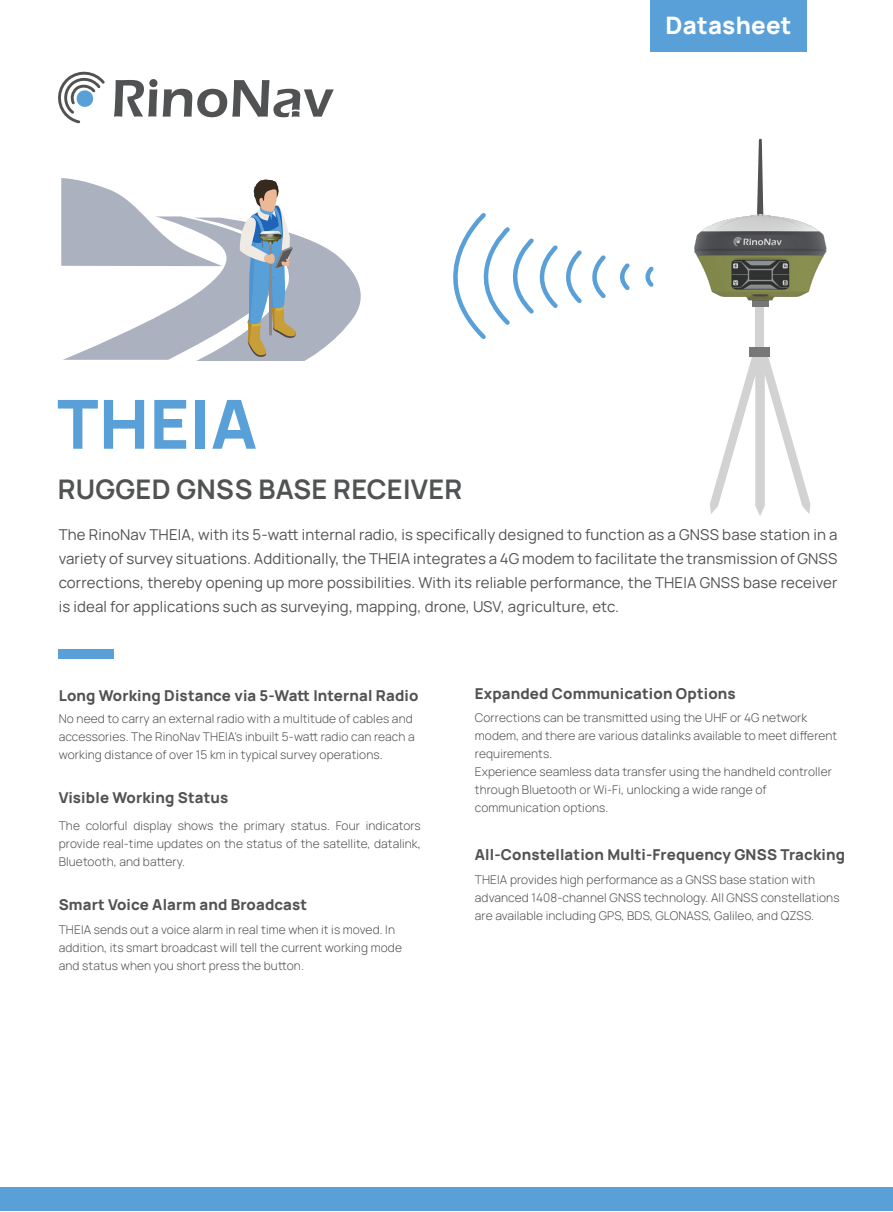
<style>
.page{position:relative;width:893px;height:1212px;background:#fff}
.page>*{position:absolute;margin:0;border:0;box-sizing:border-box;transform-origin:0 0}
.t1{font:800 67.8px "Manrope";letter-spacing:.01em;color:#5aa0d8}
.t2{font:700 27px "Manrope";letter-spacing:.01em;color:#515253}
.t3{font:800 24px "Manrope";letter-spacing:.01em;color:#fff}
.t4{font:15px/24px "Manrope";letter-spacing:.01em;color:#515253;text-align:justify}
.t5{font:800 15px "Manrope";letter-spacing:.01em;color:#515253}
.t6{font:300 12px/18px "Manrope";letter-spacing:.01em;color:#515253}
</style>
<div class="page">
<div style="left:58px;top:649px;width:56px;height:9px;background:#5aa0d8"></div>
<div style="left:0;top:1187px;width:893px;height:24px;background:#5aa0d8"></div>
<svg style="left:114px;top:79px;width:220px;height:38px"></svg>
<svg style="left:58px;top:71px;width:47px;height:52px"></svg>
<div style="left:651px;top:0;width:156px;height:52px;background:#5aa0d8"></div>
<div style="left:756px;top:304px;width:8px;height:51px;background:#d2d2d3"></div>
<svg style="left:710px;top:353px;width:100px;height:163px"></svg>
<div style="left:750px;top:347px;width:20px;height:10px;background:#767777"></div>
<div style="left:752px;top:299px;width:16px;height:8px;background:#767777"></div>
<svg style="left:757px;top:139px;width:6px;height:75px"></svg>
<img style="left:694px;top:214px;width:133px;height:87px">
<svg style="left:619px;top:263px;width:11px;height:27px"></svg>
<svg style="left:645px;top:266px;width:9px;height:21px"></svg>
<svg style="left:453px;top:213px;width:153px;height:126px"></svg>
<svg style="left:61px;top:178px;width:300px;height:183px"></svg>
<img style="left:259px;top:230px;width:23px;height:14px">
<h1 class="t1" style="left:57px;top:376px;width:202px">THEIA</h1>
<h2 class="t2" style="left:58px;top:470px;width:406px">RUGGED GNSS BASE RECEIVER</h2>
<h3 class="t3" style="left:665px;top:8px;width:128px">Datasheet</h3>
<p class="t4" style="left:59px;top:522px;width:780px">The RinoNav THEIA, with its 5-watt internal radio, is specifically designed to function as a GNSS base station in a variety of survey situations. Additionally, the THEIA integrates a 4G modem to facilitate the transmission of GNSS corrections, thereby opening up more possibilities. With its reliable performance, the THEIA GNSS base receiver is ideal for applications such as surveying, mapping, drone, USV, agriculture, etc.</p>
<p class="t5" style="left:59px;top:685px;width:361px">Long Working Distance via 5-Watt Internal Radio</p>
<p class="t6" style="left:59px;top:710px;width:358px">No need to carry an external radio with a multitude of cables and accessories. The RinoNav THEIA’s inbuilt 5-watt radio can reach a working distance of over 15 km in typical survey operations.</p>
<p class="t5" style="left:59px;top:787px;width:171px">Visible Working Status</p>
<p class="t6" style="left:59px;top:816px;width:364px;text-align:justify">The colorful display shows the primary status. Four indicators provide real-time updates on the status of the satellite, datalink, Bluetooth, and battery.</p>
<p class="t5" style="left:59px;top:894px;width:250px">Smart Voice Alarm and Broadcast</p>
<p class="t6" style="left:59px;top:920px;width:345px">THEIA sends out a voice alarm in real time when it is moved. In addition, its smart broadcast will tell the current working mode and status when you short press the button.</p>
<p class="t5" style="left:475px;top:683px;width:262px">Expanded Communication Options</p>
<p class="t6" style="left:475px;top:708px;width:364px">Corrections can be transmitted using the UHF or 4G network modem, and there are various datalinks available to meet different requirements.<br>Experience seamless data transfer using the handheld controller through Bluetooth or Wi-Fi, unlocking a wide range of communication options.</p>
<p class="t5" style="left:475px;top:844px;width:372px">All-Constellation Multi-Frequency GNSS Tracking</p>
<p class="t6" style="left:475px;top:870px;width:366px">THEIA provides high performance as a GNSS base station with advanced 1408-channel GNSS technology. All GNSS constellations are available including GPS, BDS, GLONASS, Galileo, and QZSS.</p>
</div>
